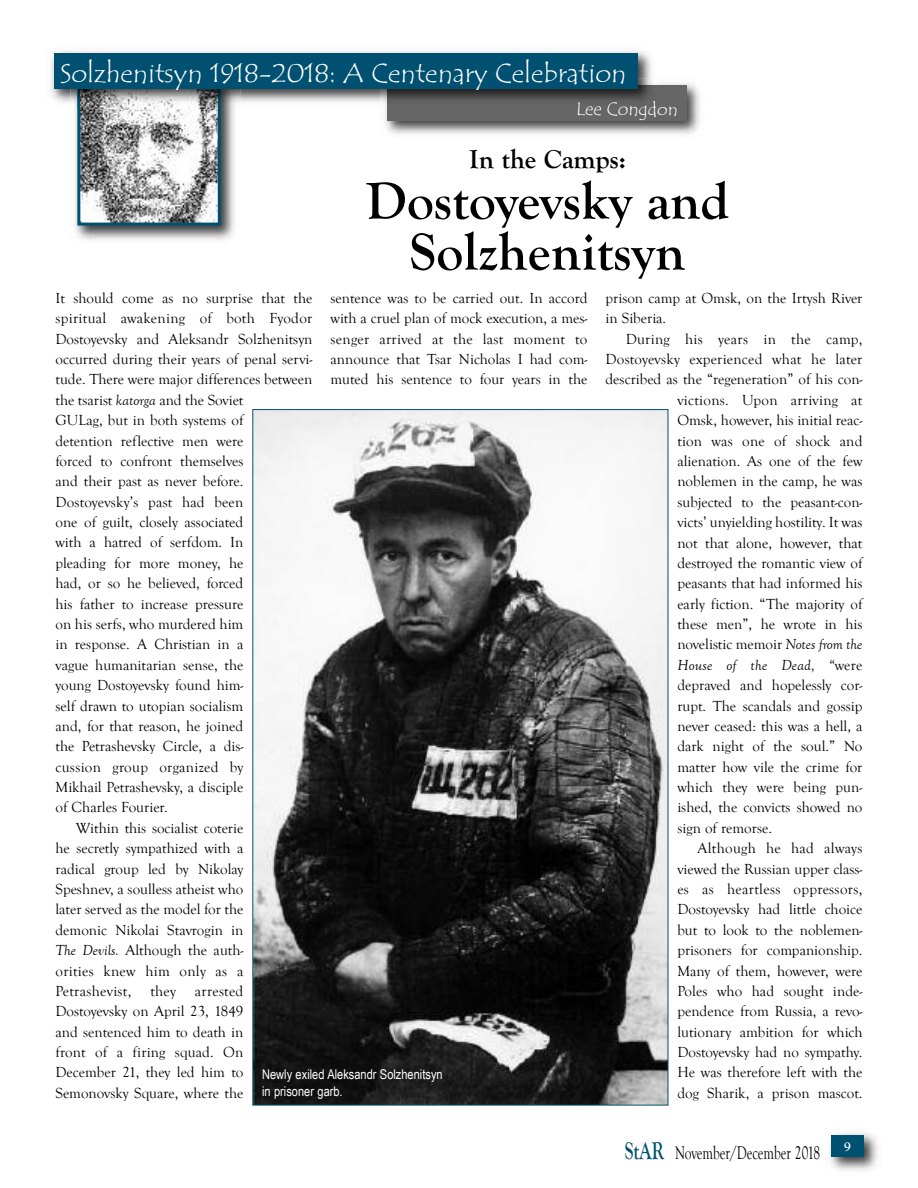
<style>
.page{position:relative;width:918px;height:1188px;background:#fff}
.page>*{position:absolute;margin:0;border:0;box-sizing:border-box;transform-origin:0 0}
.t1{font:700 54px/51px "Goudy Old Style T";color:#000;text-align:center}
.t2{font:27px "Tempus Sans ITC";color:#fff}
.t3{font:700 27px "Goudy Old Style T";color:#000}
.t4{font:18.9px "Goudy Old Style T";color:#000;scale:.71 1}
.t5{font:18px "Tempus Sans ITC";color:#fff}
.t6{font:15px/20.4px "Goudy Old Style T";color:#000;text-align:justify}
.t7{font:15px "Goudy Old Style T";letter-spacing:.02em;color:#000}
.t8{font:italic 15px "Goudy Old Style T";letter-spacing:.02em;color:#000}
.t9{font:13.5px/16.2px "Arial Narrow";color:#fff}
.t10{font:700 13.5px "Goudy Old Style T";color:#fff}
.s1{font-style:italic}
.s2{font-style:normal}
.s3{font-weight:700;font-size:25.2px;color:#005171}
</style>
<div class="page">
<img style="left:829px;top:1132px;width:48px;height:39px">
<div style="left:832px;top:1135px;width:32px;height:21px;background:#005171"></div>
<img style="left:75px;top:108px;width:160px;height:132px">
<img style="left:81px;top:108px;width:136px;height:114px">
<div style="left:77px;top:82px;width:144px;height:144px;border:3px solid #005171"></div>
<img style="left:385px;top:83px;width:315px;height:52px">
<div style="left:387px;top:86px;width:299px;height:35px;background:#666"></div>
<img style="left:51px;top:50px;width:601px;height:53px">
<img style="left:71px;top:89px;width:169px;height:19px">
<img style="left:77px;top:89px;width:144px;height:19px">
<img style="left:81px;top:89px;width:137px;height:19px">
<img style="left:380px;top:79px;width:277px;height:29px">
<img style="left:578px;top:102px;width:23px;height:6px">
<div style="left:54px;top:53px;width:584px;height:36px;background:#005171"></div>
<img style="left:254px;top:411px;width:412px;height:693px">
<h2 class="t2" style="left:60px;top:56px;width:568px">Solzhenitsyn 1918-2018: A Centenary Celebration</h2>
<p class="t5" style="left:576px;top:97px;width:103px">Lee Congdon</p>
<h2 class="t3" style="left:469px;top:144px;width:158px">In the Camps:</h2>
<h1 class="t1" style="left:366px;top:176px;width:365px">Dostoyevsky and<br>Solzhenitsyn</h1>
<p class="t6" style="left:56px;top:288px;width:258px">It should come as no surprise that the</p>
<p class="t7" style="left:55px;top:310px;width:259px">spiritual awakening of both Fyodor</p>
<p class="t6" style="left:55px;top:329px;width:258px">Dostoyevsky and Aleksandr Solzhenitsyn</p>
<p class="t6" style="left:55px;top:349px;width:259px">occurred during their years of penal servi-</p>
<p class="t6" style="left:55px;top:369px;width:258px">tude. There were major differences between</p>
<p class="t6" style="left:55px;top:390px;width:189px">the tsarist <span class="s1">katorga</span> and the Soviet</p>
<p class="t6" style="left:55px;top:410px;width:189px">GULag, but in both systems of</p>
<p class="t6" style="left:55px;top:430px;width:189px">detention reflective men were</p>
<p class="t6" style="left:55px;top:451px;width:189px">forced to confront themselves</p>
<p class="t6" style="left:55px;top:471px;width:189px">and their past as never before.</p>
<p class="t6" style="left:55px;top:492px;width:189px">Dostoyevsky’s past had been</p>
<p class="t6" style="left:55px;top:512px;width:189px">one of guilt, closely associated</p>
<p class="t6" style="left:55px;top:532px;width:189px">with a hatred of serfdom. In</p>
<p class="t6" style="left:55px;top:553px;width:189px">pleading for more money, he</p>
<p class="t6" style="left:55px;top:573px;width:189px">had, or so he believed, forced</p>
<p class="t6" style="left:55px;top:594px;width:189px">his father to increase pressure</p>
<p class="t6" style="left:55px;top:614px;width:189px">on his serfs, who murdered him</p>
<p class="t6" style="left:55px;top:634px;width:189px">in response. A Christian in a</p>
<p class="t6" style="left:55px;top:655px;width:189px">vague humanitarian sense, the</p>
<p class="t6" style="left:55px;top:675px;width:189px">young Dostoyevsky found him-</p>
<p class="t6" style="left:55px;top:695px;width:189px">self drawn to utopian socialism</p>
<p class="t6" style="left:55px;top:716px;width:189px">and, for that reason, he joined</p>
<p class="t6" style="left:55px;top:736px;width:189px">the Petrashevsky Circle, a dis-</p>
<p class="t7" style="left:55px;top:758px;width:189px">cussion group organized by</p>
<p class="t6" style="left:55px;top:777px;width:189px">Mikhail Petrashevsky, a disciple</p>
<p class="t6" style="left:55px;top:797px;width:114px">of Charles Fourier.</p>
<p class="t6" style="left:76px;top:818px;width:169px">Within this socialist coterie</p>
<p class="t6" style="left:56px;top:838px;width:189px">he secretly sympathized with a</p>
<p class="t6" style="left:56px;top:858px;width:189px">radical group led by Nikolay</p>
<p class="t6" style="left:55px;top:879px;width:189px">Speshnev, a soulless atheist who</p>
<p class="t6" style="left:55px;top:899px;width:189px">later served as the model for the</p>
<p class="t6" style="left:56px;top:920px;width:189px">demonic Nikolai Stavrogin in</p>
<p class="t6" style="left:56px;top:940px;width:189px"><span class="s1">The Devils.</span> Although the auth-</p>
<p class="t7" style="left:56px;top:962px;width:189px">orities knew him only as a</p>
<p class="t7" style="left:56px;top:982px;width:77px">Petrashevist,</p>
<p class="t6" style="left:150px;top:981px;width:27px">they</p>
<p class="t6" style="left:331px;top:288px;width:259px">sentence was to be carried out. In accord with a cruel plan of mock execution, a mes&shy;senger arrived at the last moment to announce that Tsar Nicholas I had com&shy;muted his sentence to four years in the</p>
<p class="t6" style="left:606px;top:288px;width:259px">prison camp at Omsk, on the Irtysh River in Siberia.</p>
<p class="t7" style="left:626px;top:330px;width:238px">During his years in the camp,</p>
<p class="t6" style="left:606px;top:349px;width:259px">Dostoyevsky experienced what he later</p>
<p class="t6" style="left:606px;top:369px;width:259px">described as the “regeneration” of his con-</p>
<p class="t7" style="left:677px;top:391px;width:187px">victions. Upon arriving at</p>
<p class="t6" style="left:677px;top:410px;width:187px">Omsk, however, his initial reac-</p>
<p class="t6" style="left:677px;top:430px;width:187px">tion was one of shock and</p>
<p class="t6" style="left:677px;top:451px;width:187px">alienation. As one of the few</p>
<p class="t6" style="left:677px;top:471px;width:187px">noblemen in the camp, he was</p>
<p class="t6" style="left:677px;top:492px;width:187px">subjected to the peasant-con-</p>
<p class="t6" style="left:677px;top:512px;width:187px">victs’ unyielding hostility. It was</p>
<p class="t6" style="left:677px;top:532px;width:187px">not that alone, however, that</p>
<p class="t6" style="left:677px;top:553px;width:187px">destroyed the romantic view of</p>
<p class="t6" style="left:677px;top:573px;width:187px">peasants that had informed his</p>
<p class="t6" style="left:677px;top:594px;width:187px">early fiction. “The majority of</p>
<p class="t6" style="left:677px;top:614px;width:187px">these men”, he wrote in his</p>
<p class="t6" style="left:677px;top:634px;width:187px">novelistic memoir <span class="s1">Notes from the</span></p>
<p class="t8" style="left:677px;top:656px;width:187px">House of the Dead, “<span class="s2">were</span></p>
<p class="t6" style="left:677px;top:675px;width:187px">depraved and hopelessly cor-</p>
<p class="t6" style="left:677px;top:695px;width:187px">rupt. The scandals and gossip</p>
<p class="t6" style="left:677px;top:716px;width:187px">never ceased: this was a hell, a</p>
<p class="t6" style="left:677px;top:736px;width:187px">dark night of the soul.” No</p>
<p class="t6" style="left:677px;top:757px;width:187px">matter how vile the crime for</p>
<p class="t6" style="left:677px;top:777px;width:187px">which they were being pun-</p>
<p class="t6" style="left:677px;top:797px;width:187px">ished, the convicts showed no</p>
<p class="t6" style="left:677px;top:818px;width:96px">sign of remorse.</p>
<p class="t7" style="left:698px;top:840px;width:166px">Although he had always</p>
<p class="t6" style="left:677px;top:858px;width:187px">viewed the Russian upper class-</p>
<p class="t7" style="left:677px;top:881px;width:187px">es as heartless oppressors,</p>
<p class="t6" style="left:677px;top:899px;width:187px">Dostoyevsky had little choice</p>
<p class="t6" style="left:677px;top:920px;width:187px">but to look to the noblemen-</p>
<p class="t6" style="left:677px;top:940px;width:187px">prisoners for companionship.</p>
<p class="t6" style="left:677px;top:960px;width:187px">Many of them, however, were</p>
<p class="t6" style="left:677px;top:981px;width:187px">Poles who had sought inde-</p>
<p class="t6" style="left:677px;top:1001px;width:187px">pendence from Russia, a revo-</p>
<p class="t6" style="left:677px;top:1022px;width:187px">lutionary ambition for which</p>
<p class="t6" style="left:677px;top:1042px;width:187px">Dostoyevsky had no sympathy.</p>
<p class="t6" style="left:677px;top:1062px;width:187px">He was therefore left with the</p>
<p class="t6" style="left:677px;top:1083px;width:187px">dog Sharik, a prison mascot.</p>
<p class="t6" style="left:56px;top:981px;width:189px;text-indent:139px">arrested Dostoyevsky on April 23, 1849 and sentenced him to death in front of a firing squad. On December 21, they led him to Semonovsky Square, where the</p>
<p class="t9" style="left:262px;top:1066px;width:182px">Newly exiled Aleksandr Solzhenitsyn in prisoner garb.</p>
<p class="t4" style="left:625px;top:1142px;width:277px"><span class="s3">StAR</span> November/December 2018</p>
<p class="t10" style="left:844px;top:1139px;width:8px">9</p>
</div>
